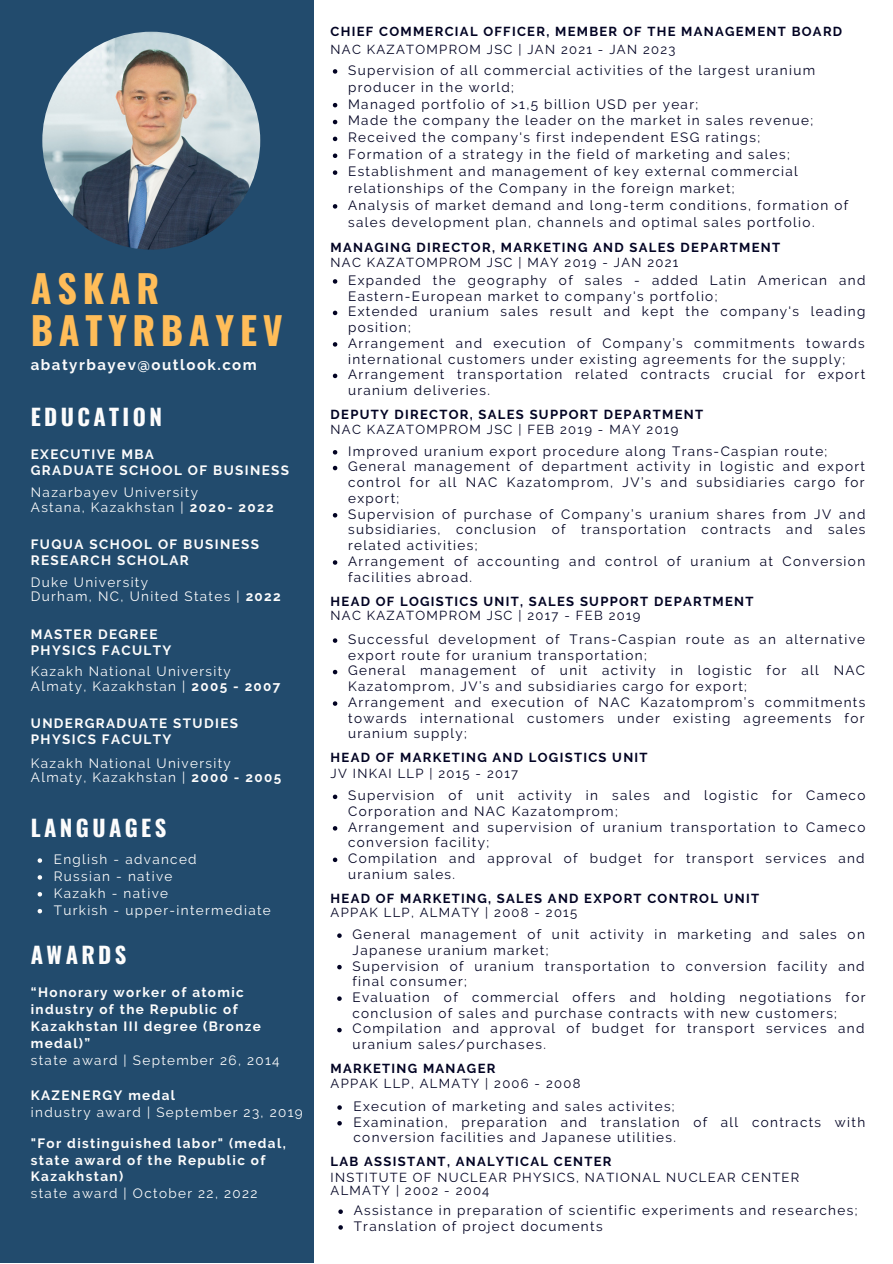
<style>
.page{position:relative;width:893px;height:1264px;background:#fff}
.page>*{position:absolute;margin:0;border:0;box-sizing:border-box;transform-origin:0 0}
.t1{font:700 37.95px/41.5px "Oswald";letter-spacing:.15em;color:#ffbd59}
.t2{font:700 22.5px "Oswald";letter-spacing:.15em;color:#fcfcfc}
.t3{font:700 15px "Raleway";letter-spacing:.1em;color:#fcfcfc}
.t4{font:13.5px/15.8px "Raleway";letter-spacing:.1em;color:#020323}
.t5{font:13.5px/14.5px "Raleway";letter-spacing:.1em;color:#fcfcfc}
.t6{font:700 13.5px/16.8px "Raleway";letter-spacing:.1em;color:#fcfcfc}
.t7{font:700 13.05px "Raleway";letter-spacing:.1em;color:#020323}
.t8{font:13.05px/13px "Raleway";letter-spacing:.1em;color:#020323}
.s1{font-weight:700}
</style>
<div class="page">
<div style="left:0;top:0;width:314px;height:1262px;background:#224b6d"></div>
<img style="left:42px;top:32px;width:218px;height:217px;border-radius:50%">
<svg style="left:333px;top:69px;width:4px;height:5px"></svg>
<svg style="left:333px;top:103px;width:4px;height:4px"></svg>
<svg style="left:333px;top:120px;width:4px;height:4px"></svg>
<svg style="left:333px;top:137px;width:4px;height:4px"></svg>
<svg style="left:333px;top:153px;width:4px;height:5px"></svg>
<svg style="left:333px;top:170px;width:4px;height:5px"></svg>
<svg style="left:333px;top:204px;width:4px;height:5px"></svg>
<svg style="left:333px;top:279px;width:4px;height:5px"></svg>
<svg style="left:333px;top:311px;width:4px;height:4px"></svg>
<svg style="left:333px;top:342px;width:4px;height:4px"></svg>
<svg style="left:333px;top:373px;width:4px;height:5px"></svg>
<svg style="left:333px;top:450px;width:4px;height:4px"></svg>
<svg style="left:333px;top:466px;width:4px;height:4px"></svg>
<svg style="left:333px;top:513px;width:4px;height:4px"></svg>
<svg style="left:333px;top:560px;width:4px;height:4px"></svg>
<svg style="left:333px;top:794px;width:4px;height:5px"></svg>
<svg style="left:333px;top:826px;width:4px;height:4px"></svg>
<svg style="left:333px;top:857px;width:4px;height:5px"></svg>
<svg style="left:337px;top:933px;width:4px;height:4px"></svg>
<svg style="left:337px;top:964px;width:4px;height:5px"></svg>
<svg style="left:337px;top:996px;width:4px;height:4px"></svg>
<svg style="left:337px;top:1027px;width:4px;height:5px"></svg>
<svg style="left:38px;top:858px;width:4px;height:4px"></svg>
<svg style="left:38px;top:875px;width:4px;height:4px"></svg>
<svg style="left:38px;top:892px;width:4px;height:4px"></svg>
<svg style="left:38px;top:909px;width:4px;height:4px"></svg>
<svg style="left:333px;top:638px;width:4px;height:5px"></svg>
<svg style="left:333px;top:670px;width:4px;height:4px"></svg>
<svg style="left:333px;top:701px;width:4px;height:4px"></svg>
<svg style="left:338px;top:1209px;width:5px;height:4px"></svg>
<svg style="left:338px;top:1225px;width:5px;height:4px"></svg>
<svg style="left:337px;top:1105px;width:5px;height:4px"></svg>
<svg style="left:337px;top:1121px;width:5px;height:4px"></svg>
<h1 class="t1" style="left:31px;top:266px;width:253px">ASKAR<br>BATYRBAYEV</h1>
<p class="t3" style="left:31px;top:356px;width:227px">abatyrbayev@outlook.com</p>
<h2 class="t2" style="left:31px;top:399px;width:133px">EDUCATION</h2>
<p class="t6" style="left:31px;top:446px;width:260px;line-height:15.8px">EXECUTIVE MBA<br>GRADUATE SCHOOL OF BUSINESS</p>
<p class="t5" style="left:31px;top:485px;width:244px">Nazarbayev University<br>Astana, Kazakhstan | <span class="s1">2020- 2022</span></p>
<p class="t6" style="left:31px;top:536px;width:230px;line-height:15.8px">FUQUA SCHOOL OF BUSINESS<br>RESEARCH SCHOLAR</p>
<p class="t5" style="left:31px;top:574px;width:251px">Duke University<br>Durham, NC, United States | <span class="s1">2022</span></p>
<p class="t6" style="left:31px;top:626px;width:142px;line-height:15.8px">MASTER DEGREE<br>PHYSICS FACULTY</p>
<p class="t5" style="left:31px;top:664px;width:251px">Kazakh National University<br>Almaty, Kazakhstan | <span class="s1">2005 - 2007</span></p>
<p class="t6" style="left:31px;top:715px;width:209px;line-height:15.8px">UNDERGRADUATE STUDIES<br>PHYSICS FACULTY</p>
<p class="t5" style="left:31px;top:755px;width:252px">Kazakh National University<br>Almaty, Kazakhstan | <span class="s1">2000 - 2005</span></p>
<h2 class="t2" style="left:31px;top:810px;width:137px">LANGUAGES</h2>
<p class="t5" style="left:54px;top:850px;width:218px;line-height:16.8px">English - advanced<br>Russian - native<br>Kazakh - native<br>Turkish - upper-intermediate</p>
<h2 class="t2" style="left:31px;top:936px;width:97px">AWARDS</h2>
<p class="t6" style="left:31px;top:983px;width:231px">“Honorary worker of atomic industry of the Republic of<br>Kazakhstan III degree (Bronze medal)”</p>
<p class="t5" style="left:31px;top:1052px;width:250px">state award | September 26, 2014</p>
<p class="t6" style="left:31px;top:1087px;width:146px">KAZENERGY medal</p>
<p class="t5" style="left:31px;top:1105px;width:273px">industry award | September 23, 2019</p>
<p class="t6" style="left:31px;top:1134px;width:256px">"For distinguished labor" (medal, state award of the Republic of<br>Kazakhstan)</p>
<p class="t5" style="left:31px;top:1186px;width:228px">state award | October 22, 2022</p>
<p class="t7" style="left:330px;top:24px;width:513px">CHIEF COMMERCIAL OFFICER, MEMBER OF THE MANAGEMENT BOARD</p>
<p class="t8" style="left:330px;top:43px;width:346px">NAC KAZATOMPROM JSC | JAN 2021 - JAN 2023</p>
<p class="t4" style="left:348px;top:62px;width:501px;line-height:16.8px">Supervision of all commercial activities of the largest uranium producer in the world;<br>Managed portfolio of &gt;1,5 billion USD per year;<br>Made the company the leader on the market in sales revenue; Received the company's first independent ESG ratings;<br>Formation of a strategy in the field of marketing and sales; Establishment and management of key external commercial relationships of the Company in the foreign market;<br>Analysis of market demand and long-term conditions, formation of sales development plan, channels and optimal sales portfolio.</p>
<p class="t7" style="left:330px;top:239px;width:451px">MANAGING DIRECTOR, MARKETING AND SALES DEPARTMENT</p>
<p class="t8" style="left:330px;top:255px;width:349px">NAC KAZATOMPROM JSC | MAY 2019 - JAN 2021</p>
<p class="t4" style="left:348px;top:272px;width:519px">Expanded the geography of sales - added Latin American and Eastern-European market to company's portfolio;<br>Extended uranium sales result and kept the company's leading position;<br>Arrangement and execution of Company’s commitments towards international customers under existing agreements for the supply; Arrangement transportation related contracts crucial for export uranium deliveries.</p>
<p class="t7" style="left:330px;top:406px;width:374px">DEPUTY DIRECTOR, SALES SUPPORT DEPARTMENT</p>
<p class="t8" style="left:330px;top:423px;width:349px">NAC KAZATOMPROM JSC | FEB 2019 - MAY 2019</p>
<p class="t4" style="left:348px;top:443px;width:519px">Improved uranium export procedure along Trans-Caspian route; General management of department activity in logistic and export control for all NAC Kazatomprom, JV’s and subsidiaries cargo for export;<br>Supervision of purchase of Company’s uranium shares from JV and subsidiaries, conclusion of transportation contracts and sales related activities;<br>Arrangement of accounting and control of uranium at Conversion facilities abroad.</p>
<p class="t7" style="left:330px;top:593px;width:424px">HEAD OF LOGISTICS UNIT, SALES SUPPORT DEPARTMENT</p>
<p class="t4" style="left:348px;top:631px;width:518px">Successful development of Trans-Caspian route as an alternative export route for uranium transportation;<br>General management of unit activity in logistic for all NAC Kazatomprom, JV’s and subsidiaries cargo for export;<br>Arrangement and execution of NAC Kazatomprom’s commitments towards international customers under existing agreements for uranium supply;</p>
<p class="t8" style="left:330px;top:609px;width:311px">NAC KAZATOMPROM JSC | 2017 - FEB 2019</p>
<p class="t7" style="left:330px;top:750px;width:318px">HEAD OF MARKETING AND LOGISTICS UNIT</p>
<p class="t8" style="left:330px;top:766px;width:189px">JV INKAI LLP | 2015 - 2017</p>
<p class="t4" style="left:348px;top:787px;width:518px">Supervision of unit activity in sales and logistic for Cameco Corporation and NAC Kazatomprom;<br>Arrangement and supervision of uranium transportation to Cameco conversion facility;<br>Compilation and approval of budget for transport services and uranium sales.</p>
<p class="t7" style="left:330px;top:890px;width:430px">HEAD OF MARKETING, SALES AND EXPORT CONTROL UNIT</p>
<p class="t8" style="left:330px;top:905px;width:248px">APPAK LLP, ALMATY | 2008 - 2015</p>
<p class="t4" style="left:352px;top:926px;width:514px">General management of unit activity in marketing and sales on Japanese uranium market;<br>Supervision of uranium transportation to conversion facility and final consumer;<br>Evaluation of commercial offers and holding negotiations for conclusion of sales and purchase contracts with new customers; Compilation and approval of budget for transport services and uranium sales/purchases.</p>
<p class="t7" style="left:330px;top:1060px;width:166px">MARKETING MANAGER</p>
<p class="t8" style="left:330px;top:1077px;width:251px">APPAK LLP, ALMATY | 2006 - 2008</p>
<p class="t4" style="left:353px;top:1098px;width:513px">Execution of marketing and sales activites;<br>Examination, preparation and translation of all contracts with conversion facilities and Japanese utilities.</p>
<p class="t7" style="left:330px;top:1153px;width:282px">LAB ASSISTANT, ANALYTICAL CENTER</p>
<p class="t8" style="left:330px;top:1170px;width:470px">INSTITUTE OF NUCLEAR PHYSICS, NATIONAL NUCLEAR CENTER<br>ALMATY | 2002 - 2004</p>
<p class="t4" style="left:353px;top:1202px;width:505px">Assistance in preparation of scientific experiments and researches;<br>Translation of project documents</p>
</div>
